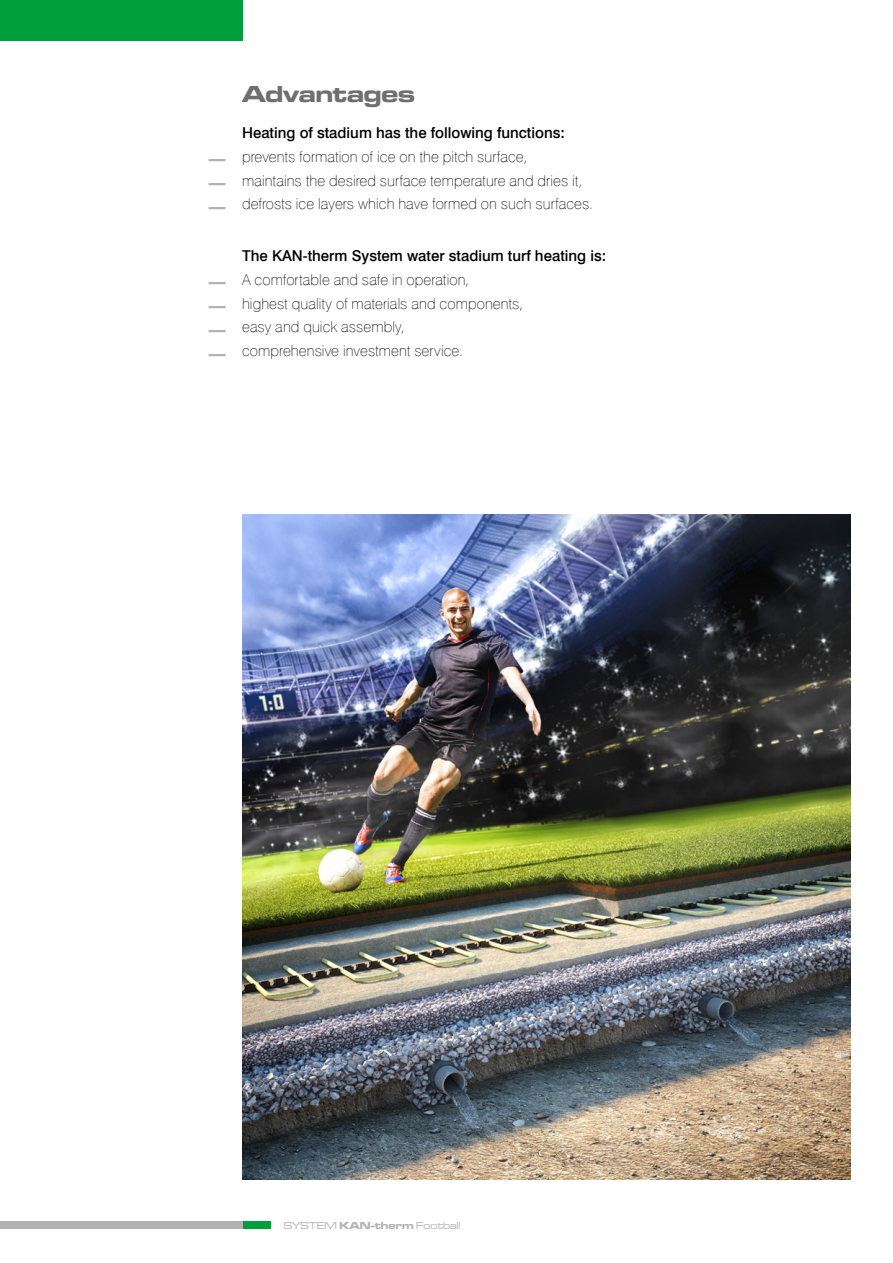
<style>
.page{position:relative;width:893px;height:1263px;background:#fff}
.page>*{position:absolute;margin:0;border:0;box-sizing:border-box;transform-origin:0 0}
.t1{font:24px "Microgramma D Bol Ext";color:#706f6f}
.t2{font:15px "Swis 721 Th EU";letter-spacing:.005em;color:#000}
.t3{font:15px "Swis 721 Md EU";color:#000}
.t4{font:10.5px "Microgramma D Med Ext";color:#b3b2b2}
.s1{font-family:"Microgramma D Bol Ext";font-size:16.2px;color:#b3b2b2}
.s2{font-family:"Microgramma D Bol Ext"}
</style>
<div class="page">
<div style="left:0;top:0;width:242px;height:41px;background:#009e3d"></div>
<div style="left:0;top:1222px;width:242px;height:7px;background:#b3b2b2"></div>
<div style="left:243px;top:1222px;width:28px;height:7px;background:#009e3d"></div>
<img style="left:242px;top:514px;width:608px;height:665px">
<h1 class="t1" style="left:242px;top:77px;width:174px">Advantages</h1>
<p class="t3" style="left:242px;top:124px;width:324px">Heating of stadium has the following functions:</p>
<p class="t2" style="left:208px;top:147px;width:321px"><span class="s1">—</span> prevents formation of ice on the pitch surface,</p>
<p class="t2" style="left:208px;top:171px;width:376px"><span class="s1">—</span> maintains the desired surface temperature and dries it,</p>
<p class="t2" style="left:208px;top:195px;width:387px"><span class="s1">—</span> defrosts ice layers which have formed on such surfaces.</p>
<p class="t3" style="left:242px;top:247px;width:366px">The KAN-therm System water stadium turf heating is:</p>
<p class="t2" style="left:208px;top:270px;width:263px"><span class="s1">—</span> A comfortable and safe in operation,</p>
<p class="t2" style="left:208px;top:294px;width:316px"><span class="s1">—</span> highest quality of materials and components,</p>
<p class="t2" style="left:208px;top:318px;width:198px"><span class="s1">—</span> easy and quick assembly,</p>
<p class="t2" style="left:208px;top:342px;width:257px"><span class="s1">—</span> comprehensive investment service.</p>
<p class="t4" style="left:284px;top:1219px;width:178px">SYSTEM <span class="s2">KAN‑therm</span> Football</p>
</div>
